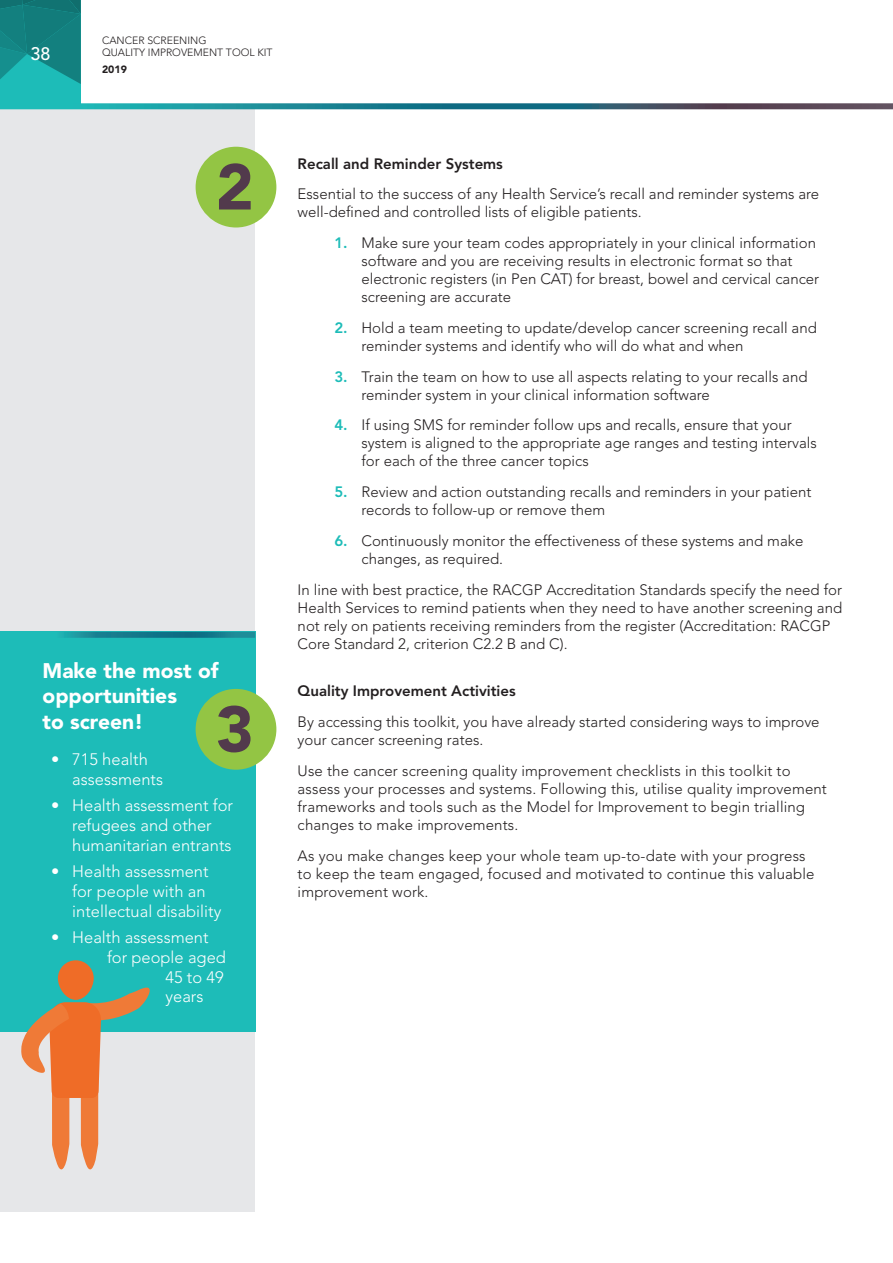
<style>
.page{position:relative;width:893px;height:1263px;background:#fff}
.page>*{position:absolute;margin:0;border:0;box-sizing:border-box;transform-origin:0 0}
.Section_Page_Title{font:900 64.2px "Avenir";color:#523a4c}
.Call_out_box_heading{font:900 21px/25.2px "Avenir";color:#fff}
.t1{font:500 18px "Avenir";color:#fff}
.t2{font:300 16.5px/19.8px "Avenir";color:#fff}
.body_end{font:300 15px/18px "Avenir";color:#231f20}
.Body{font:300 15px/18px "Avenir";letter-spacing:.01em;color:#231f20}
.Body-2{font:800 15px "Avenir";color:#231f20}
.t3{font:300 10.5px/12.6px "Avenir";color:#231f20}
.t4{font:900 10.5px "Avenir";color:#231f20}
.s1{font-weight:800;color:#1dbcb8}
</style>
<div class="page">
<div style="left:0;top:106px;width:255px;height:1106px;background:#e6e7e9"></div>
<div style="left:196px;top:147px;width:80px;height:80px;background:#93c544;border-radius:50%"></div>
<div style="left:0;top:632px;width:255px;height:400px;background:#1dbcb8"></div>
<svg style="left:62px;top:632px;width:193px;height:6px"></svg>
<div style="left:58px;top:960px;width:36px;height:40px;background:#ef6c27;border-radius:18px"></div>
<svg style="left:21px;top:987px;width:129px;height:182px"></svg>
<div style="left:196px;top:689px;width:80px;height:81px;background:#93c544;border-radius:50%"></div>
<div style="left:0;top:0;width:81px;height:106px;background:#1dbcb8"></div>
<svg style="left:0;top:103px;width:893px;height:6px;background:#347d8a"></svg>
<svg style="left:0;top:0;width:81px;height:84px"></svg>
<p class="t1" style="left:30px;top:43px;width:22px">38</p>
<p class="t3" style="left:102px;top:34px;width:172px">CANCER SCREENING<br>QUALITY IMPROVEMENT TOOL KIT</p>
<p class="t4" style="left:102px;top:63px;width:26px">2019</p>
<p class="Section_Page_Title" style="left:216px;top:148px;width:39px">2</p>
<p class="Call_out_box_heading" style="left:43px;top:658px;width:178px">Make the most of opportunities<br>to screen!</p>
<p class="t2" style="left:72px;top:750px;width:92px;text-indent:-21px">• 715 health assessments</p>
<p class="t2" style="left:72px;top:796px;width:162px;text-indent:-21px">• Health assessment for refugees and other humanitarian entrants</p>
<p class="t2" style="left:72px;top:862px;width:151px;text-indent:-21px">• Health assessment for people with an intellectual disability</p>
<p class="t2" style="left:51px;top:927px;width:159px">• Health assessment</p>
<p class="t2" style="left:107px;top:947px;width:120px">for people aged</p>
<p class="t2" style="left:166px;top:967px;width:60px">45 to 49</p>
<p class="t2" style="left:166px;top:987px;width:39px">years</p>
<p class="Section_Page_Title" style="left:216px;top:690px;width:39px">3</p>
<p class="Body-2" style="left:298px;top:154px;width:207px">Recall and Reminder Systems</p>
<p class="Body" style="left:298px;top:185px;width:523px">Essential to the success of any Health Service’s recall and reminder systems are well-defined and controlled lists of eligible patients.</p>
<p class="body_end" style="left:361px;top:234px;width:459px;text-indent:-27px"><span class="s1">1.</span> Make sure your team codes appropriately in your clinical information software and you are receiving results in electronic format so that electronic registers (in Pen CAT) for breast, bowel and cervical cancer screening are accurate</p>
<p class="body_end" style="left:361px;top:319px;width:457px;text-indent:-27px"><span class="s1">2.</span> Hold a team meeting to update/develop cancer screening recall and reminder systems and identify who will do what and when</p>
<p class="body_end" style="left:361px;top:367px;width:448px;text-indent:-27px"><span class="s1">3.</span> Train the team on how to use all aspects relating to your recalls and reminder system in your clinical information software</p>
<p class="body_end" style="left:361px;top:416px;width:457px;text-indent:-27px"><span class="s1">4.</span> If using SMS for reminder follow ups and recalls, ensure that your system is aligned to the appropriate age ranges and testing intervals for each of the three cancer topics</p>
<p class="body_end" style="left:361px;top:483px;width:451px;text-indent:-27px"><span class="s1">5.</span> Review and action outstanding recalls and reminders in your patient records to follow-up or remove them</p>
<p class="body_end" style="left:361px;top:532px;width:443px;text-indent:-27px"><span class="s1">6.</span> Continuously monitor the effectiveness of these systems and make changes, as required.</p>
<p class="body_end" style="left:298px;top:580px;width:546px">In line with best practice, the RACGP Accreditation Standards specify the need for Health Services to remind patients when they need to have another screening and not rely on patients receiving reminders from the register (Accreditation: RACGP Core Standard 2, criterion C2.2 B and C).</p>
<p class="Body-2" style="left:298px;top:682px;width:220px">Quality Improvement Activities</p>
<p class="Body" style="left:298px;top:713px;width:523px">By accessing this toolkit, you have already started considering ways to improve your cancer screening rates.</p>
<p class="Body" style="left:298px;top:762px;width:531px">Use the cancer screening quality improvement checklists in this toolkit to assess your processes and systems. Following this, utilise quality improvement frameworks and tools such as the Model for Improvement to begin trialling changes to make improvements.</p>
<p class="Body" style="left:298px;top:847px;width:518px">As you make changes keep your whole team up-to-date with your progress to keep the team engaged, focused and motivated to continue this valuable improvement work.</p>
</div>
